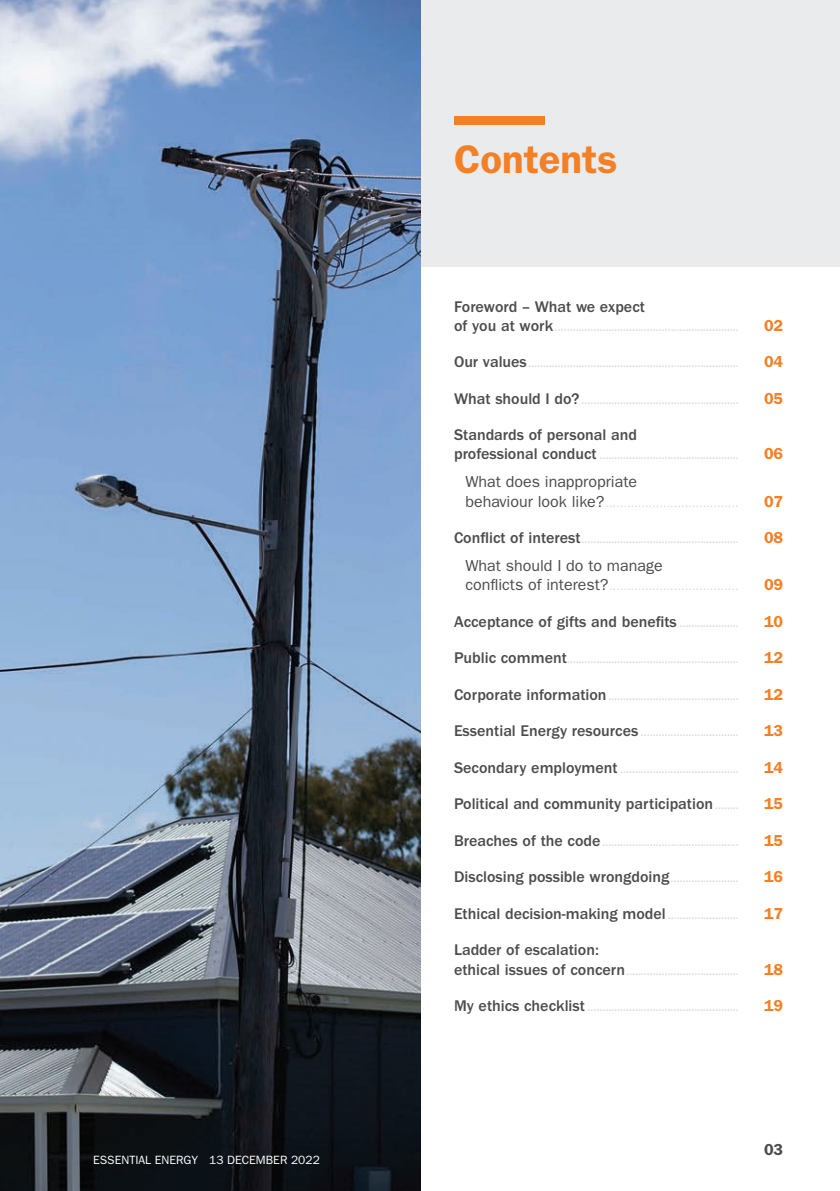
<style>
.page{position:relative;width:840px;height:1191px;background:#fff}
.page>*{position:absolute;margin:0;border:0;box-sizing:border-box;transform-origin:0 0}
.Heading{font:600 40px "ITC Franklin Gothic Std";color:#f48026}
.Body{font:500 16px "ITC Franklin Gothic Std";color:#4b4c4d}
.Body-2{font:16px "ITC Franklin Gothic Std";color:#4b4c4d}
.Body-3{font:600 16px "ITC Franklin Gothic Std";color:#f48026}
.t1{font:600 16px "ITC Franklin Gothic Std";color:#4b4c4d}
.Body-4{font:500 12px "ITC Franklin Gothic Std";color:#d8d9db}
.Body-5{font:12px "ITC Franklin Gothic Std";color:#d8d9db}
.Body__W{font:12px "ITC Franklin Gothic Std";color:#fff}
.s1{font-size:16px;color:#4b4c4d}
.s2{font-size:12px;color:#d8d9db}
</style>
<div class="page">
<div style="left:0;top:0;width:839px;height:266px;background:#eaebec"></div>
<div style="left:454px;top:117px;width:90px;height:8px;background:#f48026"></div>
<img style="left:0;top:0;width:420px;height:1191px">
<p class="Body__W" style="left:93px;top:1152px;width:228px">ESSENTIAL ENERGY 13 DECEMBER 2022</p>
<p class="Heading" style="left:454px;top:135px;width:165px">Contents</p>
<p class="Body" style="left:454px;top:297px;width:192px">Foreword – What we expect</p>
<p class="Body-4" style="left:454px;top:320px;width:286px"><span class="s1">of you at work</span>..............................................................</p>
<p class="Body-3" style="left:763px;top:316px;width:21px">02</p>
<p class="Body-4" style="left:454px;top:356px;width:286px"><span class="s1">Our values</span>.......................................................................</p>
<p class="Body-3" style="left:763px;top:352px;width:21px">04</p>
<p class="Body-4" style="left:454px;top:393px;width:286px"><span class="s1">What should I do?</span> .....................................................</p>
<p class="Body-3" style="left:763px;top:389px;width:21px">05</p>
<p class="Body" style="left:454px;top:426px;width:184px">Standards of personal and</p>
<p class="Body-4" style="left:454px;top:449px;width:286px"><span class="s1">professional conduct</span> ...............................................</p>
<p class="Body-3" style="left:763px;top:444px;width:21px">06</p>
<p class="Body-2" style="left:465px;top:473px;width:173px">What does inappropriate</p>
<p class="Body-5" style="left:465px;top:496px;width:275px"><span class="s1">behaviour look like?</span>.....................................</p>
<p class="Body-3" style="left:763px;top:492px;width:21px">07</p>
<p class="Body-4" style="left:454px;top:532px;width:286px"><span class="s1">Conflict of interest</span>.....................................................</p>
<p class="Body-3" style="left:763px;top:528px;width:21px">08</p>
<p class="Body-2" style="left:465px;top:556px;width:199px">What should I do to manage</p>
<p class="Body-5" style="left:465px;top:579px;width:275px"><span class="s1">conflicts of interest?</span>....................................</p>
<p class="Body-3" style="left:763px;top:575px;width:21px">09</p>
<p class="Body" style="left:454px;top:612px;width:286px">Acceptance of gifts and benefits <span class="s2">....................</span></p>
<p class="Body-3" style="left:763px;top:612px;width:21px">10</p>
<p class="Body-4" style="left:454px;top:652px;width:286px"><span class="s1">Public comment</span>..........................................................</p>
<p class="Body-3" style="left:763px;top:648px;width:21px">12</p>
<p class="Body-4" style="left:454px;top:689px;width:286px"><span class="s1">Corporate information</span>............................................</p>
<p class="Body-3" style="left:763px;top:685px;width:21px">12</p>
<p class="Body-4" style="left:454px;top:725px;width:286px"><span class="s1">Essential Energy resources</span> .................................</p>
<p class="Body-3" style="left:763px;top:721px;width:21px">13</p>
<p class="Body-4" style="left:454px;top:762px;width:286px"><span class="s1">Secondary employment</span> ........................................</p>
<p class="Body-3" style="left:763px;top:758px;width:21px">14</p>
<p class="Body" style="left:454px;top:795px;width:286px">Political and community participation <span class="s2">........</span></p>
<p class="Body-3" style="left:763px;top:794px;width:21px">15</p>
<p class="Body-4" style="left:454px;top:835px;width:286px"><span class="s1">Breaches of the code</span>..............................................</p>
<p class="Body-3" style="left:763px;top:831px;width:21px">15</p>
<p class="Body" style="left:454px;top:868px;width:286px">Disclosing possible wrongdoing<span class="s2">.......................</span></p>
<p class="Body-3" style="left:763px;top:867px;width:21px">16</p>
<p class="Body" style="left:454px;top:904px;width:286px">Ethical decision-making model <span class="s2">........................</span></p>
<p class="Body-3" style="left:763px;top:904px;width:21px">17</p>
<p class="Body" style="left:454px;top:941px;width:146px">Ladder of escalation:</p>
<p class="Body-4" style="left:454px;top:964px;width:286px"><span class="s1">ethical issues of concern</span>......................................</p>
<p class="Body-3" style="left:763px;top:959px;width:21px">18</p>
<p class="Body-4" style="left:454px;top:1000px;width:286px"><span class="s1">My ethics checklist</span> ...................................................</p>
<p class="Body-3" style="left:763px;top:996px;width:21px">19</p>
<h2 class="t1" style="left:763px;top:1140px;width:21px">03</h2>
</div>
